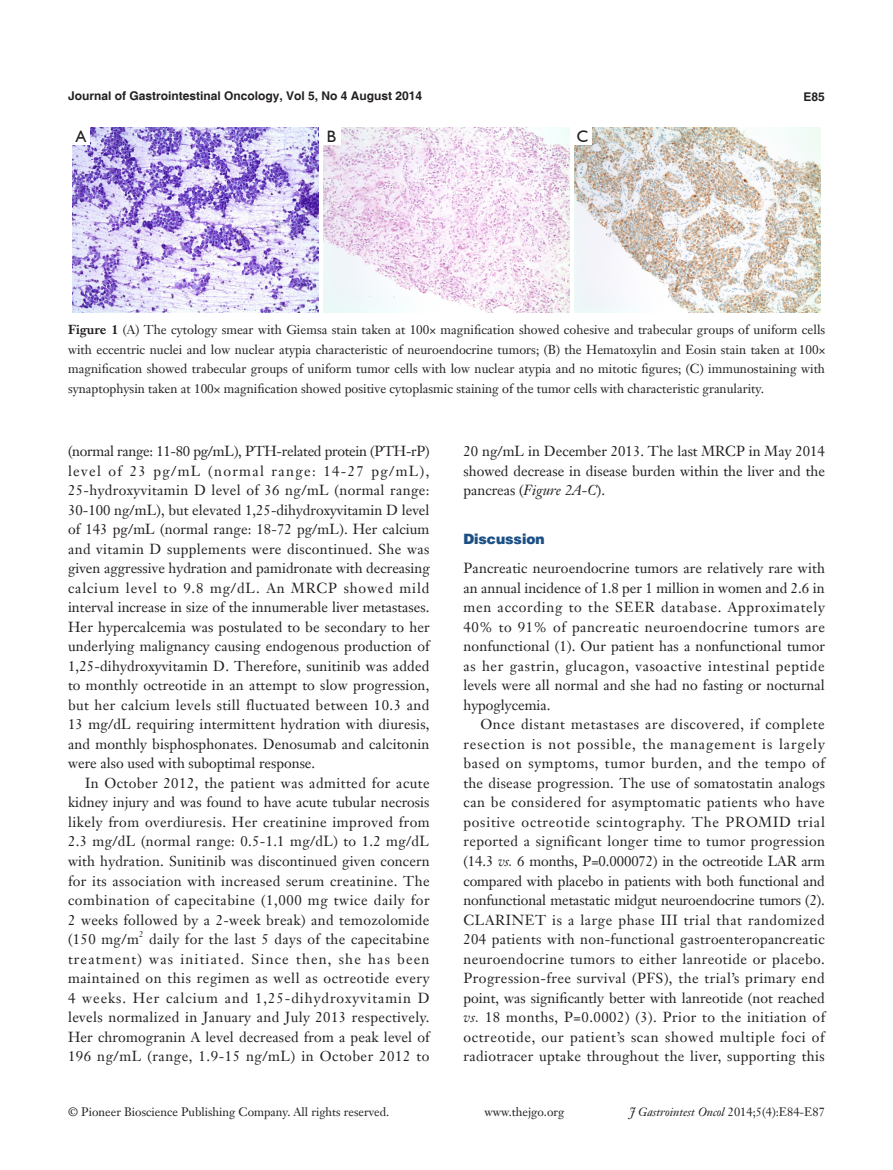
<style>
.page{position:relative;width:893px;height:1170px;background:#fff}
.page>*{position:absolute;margin:0;border:0;box-sizing:border-box;transform-origin:0 0}
.t1{font:16.5px "Humanist 521 BT";color:#231f20}
.t2{font:14.25px/19.5px "Janson Text LT";letter-spacing:.01em;color:#231f20;text-align:justify}
.一级标题-6_5{font:900 14.25px "Helvetica";color:#1c5085}
.t3{font:12.75px/19.5px "Janson Text LT";color:#231f20;text-align:justify}
.t4{font:12px "Janson Text LT";color:#231f20}
.t5{font:700 12px "Helvetica";color:#231f20}
.t6{font:italic 12px "Janson Text LT";color:#231f20}
.t7{font:8.25px "Janson Text LT";color:#231f20}
.s1{font-weight:700}
.s2{font-style:italic}
.s3{font-style:normal}
</style>
<div class="page">
<img style="left:72px;top:128px;width:247px;height:185px">
<img style="left:323px;top:128px;width:247px;height:185px">
<img style="left:574px;top:128px;width:247px;height:185px">
<div style="left:72px;top:128px;width:17px;height:17px;background:#fff"></div>
<div style="left:323px;top:128px;width:17px;height:17px;background:#fff"></div>
<div style="left:574px;top:128px;width:17px;height:17px;background:#fff"></div>
<p class="t5" style="left:68px;top:88px;width:356px">Journal of Gastrointestinal Oncology, Vol 5, No 4 August 2014</p>
<p class="t5" style="left:804px;top:89px;width:23px">E85</p>
<p class="t1" style="left:76px;top:126px;width:12px">A</p>
<p class="t1" style="left:327px;top:126px;width:11px">B</p>
<p class="t1" style="left:577px;top:126px;width:13px">C</p>
<p class="t3" style="left:68px;top:320px;width:759px"><span class="s1">Figure 1</span> (A) The cytology smear with Giemsa stain taken at 100× magnification showed cohesive and trabecular groups of uniform cells with eccentric nuclei and low nuclear atypia characteristic of neuroendocrine tumors; (B) the Hematoxylin and Eosin stain taken at 100× magnification showed trabecular groups of uniform tumor cells with low nuclear atypia and no mitotic figures; (C) immunostaining with synaptophysin taken at 100× magnification showed positive cytoplasmic staining of the tumor cells with characteristic granularity.</p>
<p class="t2" style="left:68px;top:441px;width:363px">(normal range: 11-80 pg/mL), PTH-related protein (PTH-rP) level of 23 pg/mL (normal range: 14-27 pg/mL), 25-hydroxyvitamin D level of 36 ng/mL (normal range:<br>30-100 ng/mL), but elevated 1,25-dihydroxyvitamin D level of 143 pg/mL (normal range: 18-72 pg/mL). Her calcium and vitamin D supplements were discontinued. She was given aggressive hydration and pamidronate with decreasing calcium level to 9.8 mg/dL. An MRCP showed mild interval increase in size of the innumerable liver metastases.<br>Her hypercalcemia was postulated to be secondary to her underlying malignancy causing endogenous production of 1,25-dihydroxyvitamin D. Therefore, sunitinib was added to monthly octreotide in an attempt to slow progression, but her calcium levels still fluctuated between 10.3 and 13 mg/dL requiring intermittent hydration with diuresis, and monthly bisphosphonates. Denosumab and calcitonin were also used with suboptimal response.</p>
<p class="t2" style="left:68px;top:773px;width:363px;text-indent:17px">In October 2012, the patient was admitted for acute kidney injury and was found to have acute tubular necrosis likely from overdiuresis. Her creatinine improved from 2.3 mg/dL (normal range: 0.5-1.1 mg/dL) to 1.2 mg/dL with hydration. Sunitinib was discontinued given concern for its association with increased serum creatinine. The combination of capecitabine (1,000 mg twice daily for 2 weeks followed by a 2-week break) and temozolomide (150 mg/m</p>
<p class="t7" style="left:139px;top:929px;width:6px">2</p>
<p class="t2" style="left:68px;top:929px;width:363px;text-indent:81px">daily for the last 5 days of the capecitabine treatment) was initiated. Since then, she has been maintained on this regimen as well as octreotide every 4 weeks. Her calcium and 1,25-dihydroxyvitamin D levels normalized in January and July 2013 respectively.<br>Her chromogranin A level decreased from a peak level of 196 ng/mL (range, 1.9-15 ng/mL) in October 2012 to</p>
<p class="t2" style="left:463px;top:441px;width:363px">20 ng/mL in December 2013. The last MRCP in May 2014 showed decrease in disease burden within the liver and the pancreas (<span class="s2">Figure 2A-C</span>).</p>
<p class="一级标题-6_5" style="left:463px;top:529px;width:83px">Discussion</p>
<p class="t2" style="left:463px;top:558px;width:363px">Pancreatic neuroendocrine tumors are relatively rare with an annual incidence of 1.8 per 1 million in women and 2.6 in men according to the SEER database. Approximately 40% to 91% of pancreatic neuroendocrine tumors are nonfunctional (1). Our patient has a nonfunctional tumor as her gastrin, glucagon, vasoactive intestinal peptide levels were all normal and she had no fasting or nocturnal hypoglycemia.</p>
<p class="t2" style="left:463px;top:714px;width:363px;text-indent:17px">Once distant metastases are discovered, if complete resection is not possible, the management is largely based on symptoms, tumor burden, and the tempo of the disease progression. The use of somatostatin analogs can be considered for asymptomatic patients who have positive octreotide scintography. The PROMID trial reported a significant longer time to tumor progression (14.3 <span class="s2">vs.</span> 6 months, P=0.000072) in the octreotide LAR arm compared with placebo in patients with both functional and nonfunctional metastatic midgut neuroendocrine tumors (2).<br>CLARINET is a large phase III trial that randomized 204 patients with non-functional gastroenteropancreatic neuroendocrine tumors to either lanreotide or placebo.<br>Progression-free survival (PFS), the trial’s primary end point, was significantly better with lanreotide (not reached <span class="s2">vs.</span> 18 months, P=0.0002) (3). Prior to the initiation of octreotide, our patient’s scan showed multiple foci of radiotracer uptake throughout the liver, supporting this</p>
<p class="t4" style="left:68px;top:1104px;width:323px">© Pioneer Bioscience Publishing Company. All rights reserved.</p>
<p class="t4" style="left:484px;top:1104px;width:81px">www.thejgo.org</p>
<p class="t6" style="left:629px;top:1104px;width:197px">J Gastrointest Oncol <span class="s3">2014;5(4):E84-E87</span></p>
</div>
